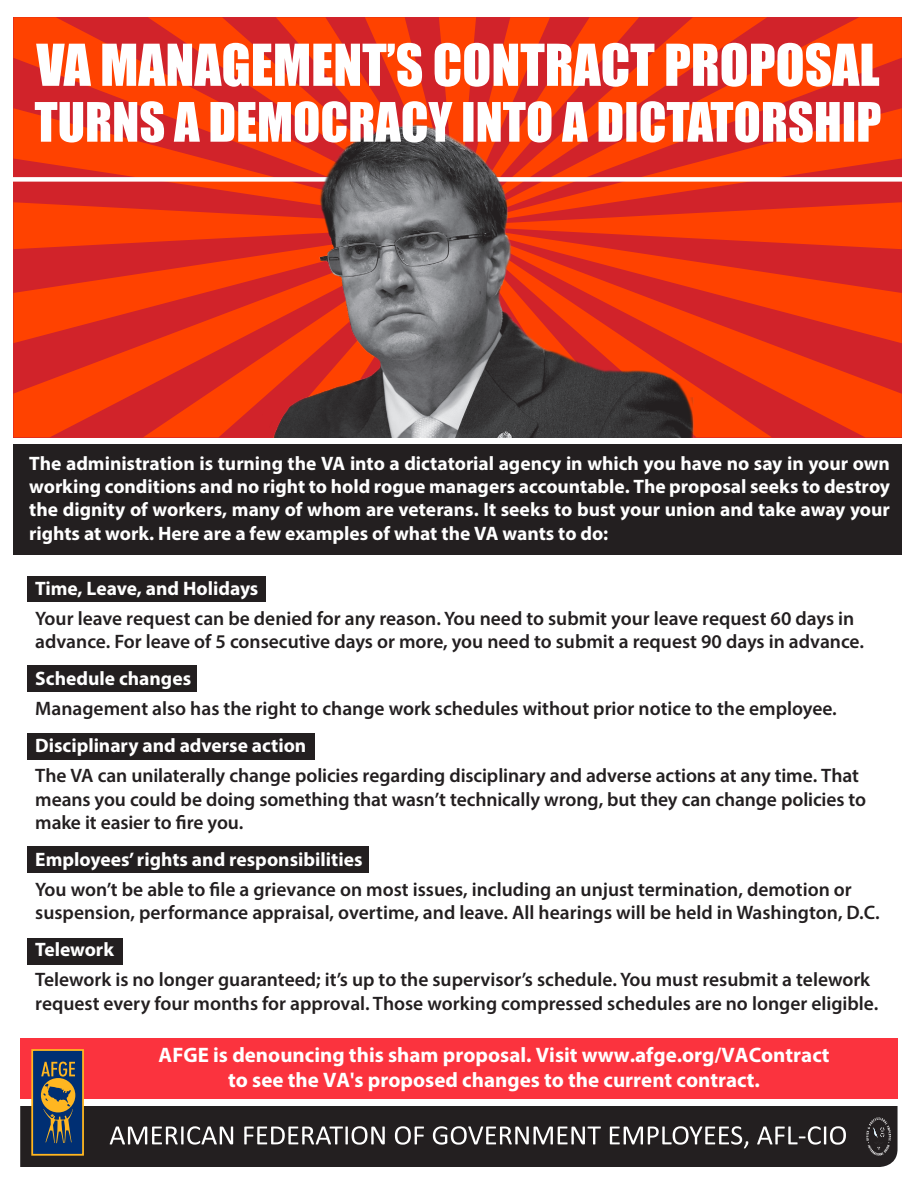
<style>
.page{position:relative;width:918px;height:1188px;background:#fff}
.page>*{position:absolute;margin:0;border:0;box-sizing:border-box;transform-origin:0 0}
.t1{font:700 21px/25.2px "Myriad Pro";color:#fff;text-align:center}
.Body_copy{font:600 19.5px/23.4px "Myriad Pro";color:#231f20}
.bullet{font:700 19.5px/23.4px "Myriad Pro";color:#fff;text-align:justify}
.Body_copy-2{font:700 19.5px "Myriad Pro";color:#fff}
</style>
<div class="page">
<div style="left:20px;top:1038px;width:878px;height:61px;background:#fb333e"></div>
<div style="left:20px;top:1106px;width:878px;height:61px;background:#231f20"></div>
<svg style="left:110px;top:1126px;width:736px;height:22px;background:#595657"></svg>
<svg style="left:866px;top:1117px;width:25px;height:39px"></svg>
<div style="left:32px;top:1050px;width:51px;height:105px;background:#002f73"></div>
<svg style="left:41px;top:1062px;width:34px;height:81px"></svg>
<div style="left:31px;top:1049px;width:53px;height:107px;border:2px solid #ffb620"></div>
<svg style="left:14px;top:17px;width:888px;height:420px;background:#e93313"></svg>
<div style="left:14px;top:444px;width:888px;height:111px;background:#231f20"></div>
<div style="left:0;top:177px;width:910px;height:5px;background:#fff"></div>
<div style="left:27px;top:733px;width:288px;height:27px;background:#231f20"></div>
<div style="left:27px;top:938px;width:96px;height:26px;background:#231f20"></div>
<div style="left:27px;top:846px;width:342px;height:27px;background:#231f20"></div>
<div style="left:27px;top:666px;width:169px;height:26px;background:#231f20"></div>
<div style="left:27px;top:576px;width:238px;height:25px;background:#231f20"></div>
<img style="left:262px;top:143px;width:446px;height:294px">
<svg style="left:35px;top:101px;width:845px;height:42px"></svg>
<svg style="left:36px;top:43px;width:843px;height:44px"></svg>
<p class="bullet" style="left:29px;top:451px;width:862px">The administration is turning the VA into a dictatorial agency in which you have no say in your own working conditions and no right to hold rogue managers accountable. The proposal seeks to destroy the dignity of workers, many of whom are veterans. It seeks to bust your union and take away your rights at work. Here are a few examples of what the VA wants to do:</p>
<p class="Body_copy-2" style="left:35px;top:575px;width:225px">Time, Leave, and Holidays</p>
<p class="Body_copy" style="left:35px;top:606px;width:830px">Your leave request can be denied for any reason. You need to submit your leave request 60 days in advance. For leave of 5 consecutive days or more, you need to submit a request 90 days in advance.</p>
<p class="Body_copy-2" style="left:35px;top:666px;width:157px">Schedule changes</p>
<p class="Body_copy" style="left:35px;top:696px;width:803px">Management also has the right to change work schedules without prior notice to the employee.</p>
<p class="Body_copy-2" style="left:35px;top:733px;width:273px">Disciplinary and adverse action</p>
<p class="Body_copy" style="left:35px;top:763px;width:832px">The VA can unilaterally change policies regarding disciplinary and adverse actions at any time. That means you could be doing something that wasn’t technically wrong, but they can change policies to make it easier to fire you.</p>
<p class="Body_copy-2" style="left:35px;top:847px;width:329px">Employees’ rights and responsibilities</p>
<p class="Body_copy" style="left:35px;top:877px;width:846px">You won’t be able to file a grievance on most issues, including an unjust termination, demotion or suspension, performance appraisal, overtime, and leave. All hearings will be held in Washington, D.C.</p>
<p class="Body_copy-2" style="left:35px;top:937px;width:80px">Telework</p>
<p class="Body_copy" style="left:35px;top:968px;width:845px">Telework is no longer guaranteed; it’s up to the supervisor’s schedule. You must resubmit a telework request every four months for approval. Those working compressed schedules are no longer eligible.</p>
<p class="t1" style="left:159px;top:1042px;width:672px">AFGE is denouncing this sham proposal. Visit www.afge.org/VAContract to see the VA's proposed changes to the current contract.</p>
</div>
